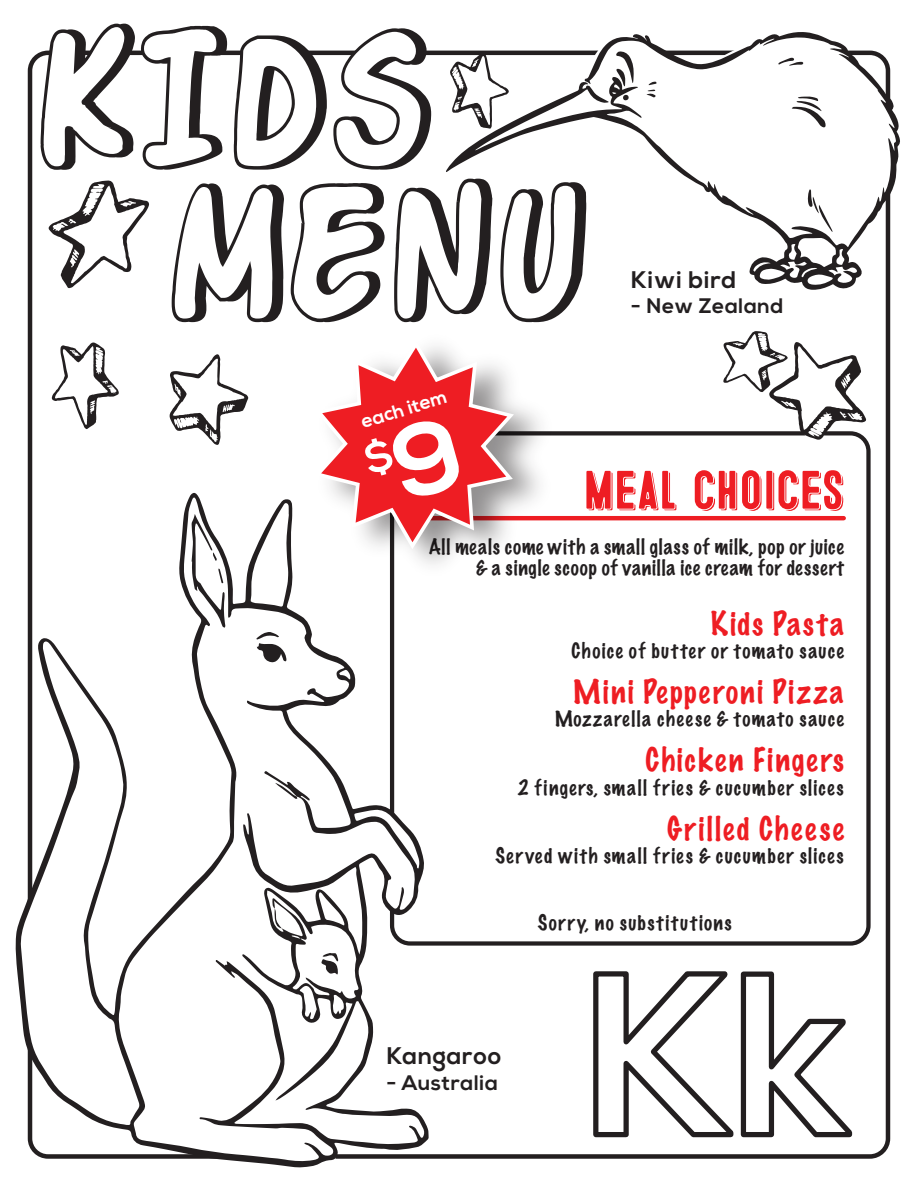
<style>
.page{position:relative;width:918px;height:1188px;background:#fff}
.page>*{position:absolute;margin:0;border:0;box-sizing:border-box;transform-origin:0 0}
.t1{font:178.5px "Komika Glaze";color:#231f20;scale:.88 1}
.t2{font:174px "Komika Glaze";color:#231f20;scale:.88 1}
.t3{font:54px "Microbrew Soft One D";letter-spacing:-.01em;color:#ee1d23}
.t4{font:100 30px "Marker Felt";letter-spacing:.075em;color:#ee1d23}
.t5{font:700 24px "Nexa";letter-spacing:.03em;color:#231f20}
.t6{font:700 21px "Nexa";letter-spacing:.03em;color:#231f20}
.t7{font:100 19.5px "Marker Felt";letter-spacing:.065em;color:#231f20}
.t8{font:100 19.5px/21px "Marker Felt";letter-spacing:.045em;color:#231f20;text-align:right}
.t9{font:700 19.2px "Nexa";color:#fff}
</style>
<div class="page">
<div style="left:390px;top:431px;width:481px;height:515px;border:4px solid #231f20;border-radius:18px"></div>
<hr style="left:413px;top:516px;width:431px;height:4px;background:#ee1d23">
<svg style="left:593px;top:971px;width:260px;height:167px"></svg>
<svg style="left:49px;top:50px;width:31px;height:6px"></svg>
<svg style="left:86px;top:50px;width:39px;height:6px"></svg>
<svg style="left:141px;top:50px;width:79px;height:6px"></svg>
<svg style="left:239px;top:50px;width:72px;height:6px"></svg>
<svg style="left:349px;top:50px;width:72px;height:6px"></svg>
<svg style="left:446px;top:32px;width:454px;height:258px"></svg>
<svg style="left:792px;top:96px;width:34px;height:32px"></svg>
<svg style="left:711px;top:47px;width:145px;height:19px"></svg>
<svg style="left:807px;top:189px;width:26px;height:43px"></svg>
<svg style="left:591px;top:42px;width:87px;height:58px"></svg>
<svg style="left:15px;top:492px;width:414px;height:676px"></svg>
<svg style="left:256px;top:632px;width:30px;height:31px"></svg>
<svg style="left:275px;top:783px;width:23px;height:16px"></svg>
<svg style="left:192px;top:514px;width:33px;height:114px"></svg>
<svg style="left:321px;top:953px;width:17px;height:22px"></svg>
<img style="left:304px;top:408px;width:262px;height:183px">
<svg style="left:308px;top:346px;width:213px;height:210px"></svg>
<svg style="left:48px;top:180px;width:101px;height:108px"></svg>
<svg style="left:52px;top:342px;width:67px;height:87px"></svg>
<svg style="left:169px;top:354px;width:79px;height:91px"></svg>
<svg style="left:450px;top:52px;width:59px;height:77px"></svg>
<svg style="left:723px;top:331px;width:143px;height:117px"></svg>
<svg style="left:321px;top:348px;width:186px;height:194px"></svg>
<h2 class="t2" style="left:31px;top:-14px;width:447px">KIDS</h2>
<h1 class="t1" style="left:159px;top:134px;width:478px">MENU</h1>
<p class="t9" style="left:358px;top:411px;width:91px;rotate:-17deg">each item</p>
<p class="t5" style="left:631px;top:266px;width:107px">Kiwi bird</p>
<p class="t6" style="left:631px;top:294px;width:154px">- New Zealand</p>
<h3 class="t3" style="left:582px;top:458px;width:263px">MEAL CHOICES</h3>
<p class="t8" style="left:429px;top:535px;width:416px">All meals come with a small glass of milk, pop or juice &amp; a single scoop of vanilla ice cream for dessert</p>
<h3 class="t4" style="left:711px;top:600px;width:134px">Kids Pasta</h3>
<p class="t7" style="left:571px;top:635px;width:274px">Choice of butter or tomato sauce</p>
<h3 class="t4" style="left:573px;top:668px;width:272px">Mini Pepperoni Pizza</h3>
<p class="t7" style="left:555px;top:704px;width:290px">Mozzarella cheese &amp; tomato sauce</p>
<h3 class="t4" style="left:646px;top:736px;width:200px">Chicken Fingers</h3>
<p class="t7" style="left:517px;top:772px;width:328px">2 fingers, small fries &amp; cucumber slices</p>
<h3 class="t4" style="left:667px;top:805px;width:178px">Grilled Cheese</h3>
<p class="t7" style="left:495px;top:840px;width:350px">Served with small fries &amp; cucumber slices</p>
<p class="t7" style="left:538px;top:907px;width:195px">Sorry, no substitutions</p>
<p class="t5" style="left:387px;top:1042px;width:116px">Kangaroo</p>
<p class="t6" style="left:387px;top:1070px;width:113px">- Australia</p>
</div>
